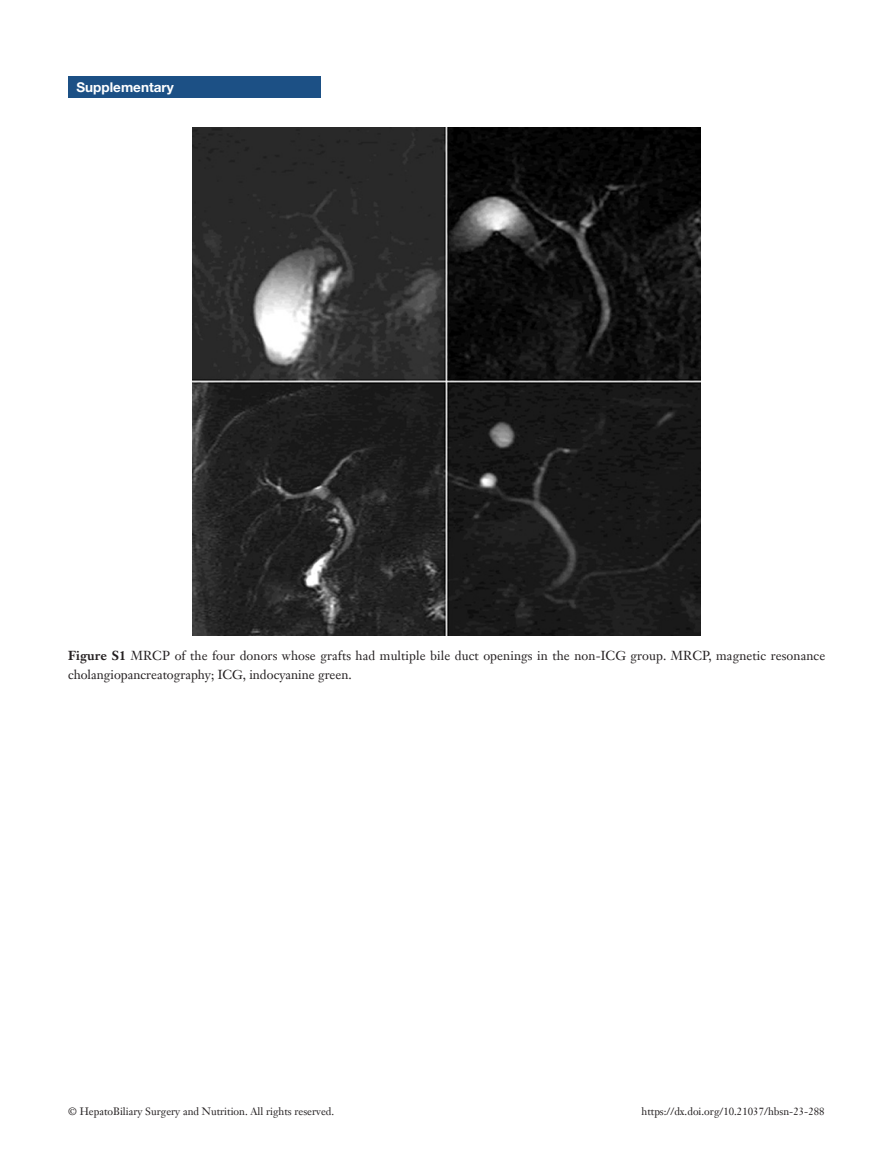
<style>
.page{position:relative;width:893px;height:1170px;background:#fff}
.page>*{position:absolute;margin:0;border:0;box-sizing:border-box;transform-origin:0 0}
.t1{font:700 13.5px "Helvetica Neue LT Pro";color:#fff}
.t2{font:12.75px/19.5px "Janson Text LT";letter-spacing:.005em;color:#231f20}
.t3{font:10.5px "Janson Text LT";color:#231f20}
.s1{font-weight:700}
</style>
<div class="page">
<img style="left:193px;top:128px;width:507px;height:507px">
<div style="left:68px;top:77px;width:252px;height:21px;background:#1c5085"></div>
<p class="t1" style="left:77px;top:79px;width:99px">Supplementary</p>
<p class="t2" style="left:68px;top:645px;width:759px"><span class="s1">Figure S1</span> MRCP of the four donors whose grafts had multiple bile duct openings in the non-ICG group. MRCP, magnetic resonance cholangiopancreatography; ICG, indocyanine green.</p>
<p class="t3" style="left:68px;top:1104px;width:268px">© HepatoBiliary Surgery and Nutrition. All rights reserved.</p>
<p class="t3" style="left:641px;top:1104px;width:185px">https://dx.doi.org/10.21037/hbsn-23-288</p>
</div>
